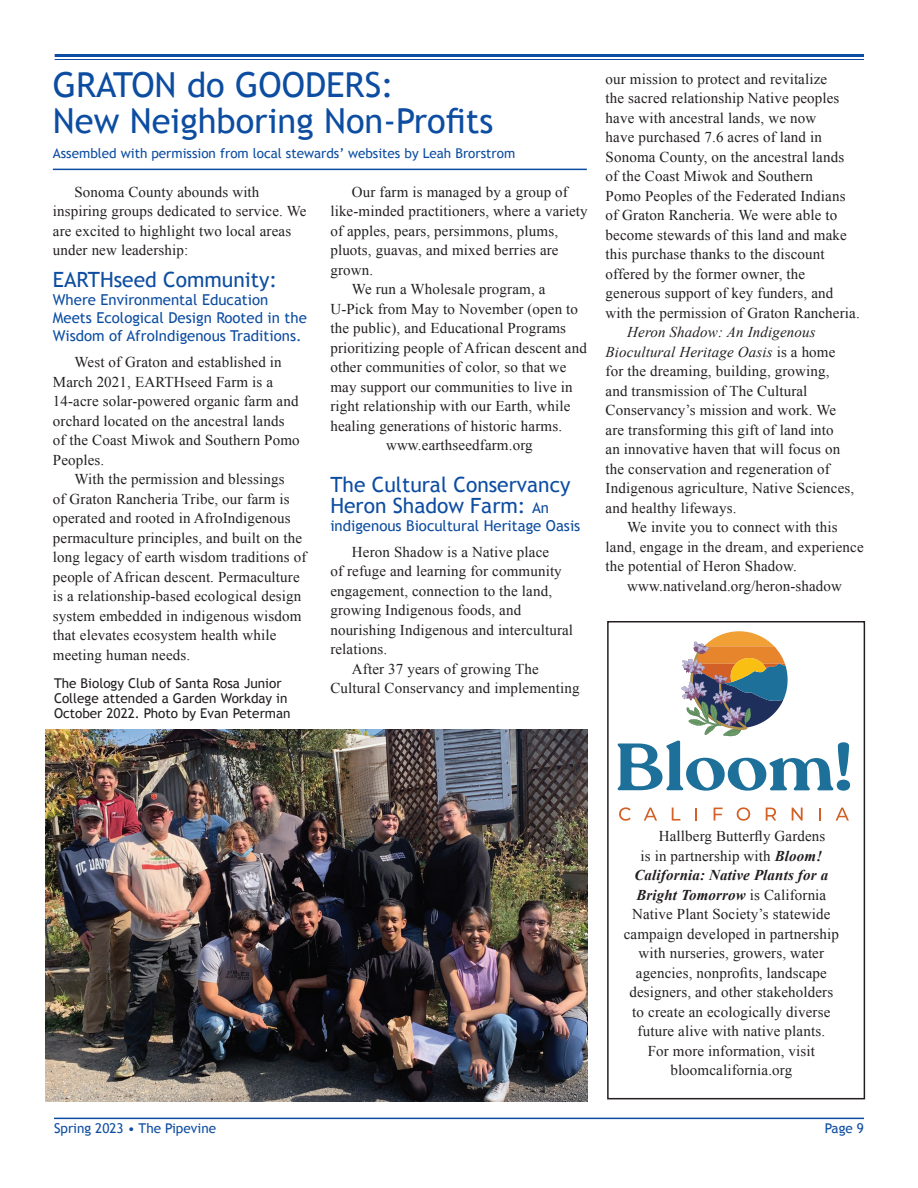
<style>
.page{position:relative;width:918px;height:1188px;background:#fff}
.page>*{position:absolute;margin:0;border:0;box-sizing:border-box;transform-origin:0 0}
.t1{font:34.5px/36px "Trebuchet MS";color:#0d4da1}
.t2{font:21px/21px "Trebuchet MS";color:#0d4da1}
.t3{font:15px/19.5px "Times New Roman";letter-spacing:.01em;color:#231f20}
.t4{font:15px/18px "Trebuchet MS";color:#0d4da1}
.t5{font:italic 700 15px "Times New Roman";letter-spacing:.01em;color:#231f20}
.t6{font:13.5px/15px "Trebuchet MS";color:#231f20}
.t7{font:13.5px "Trebuchet MS";color:#0d4da1}
.s1{font-size:15px}
.s2{font-style:italic}
.s3{font-weight:700;font-style:italic}
.s4{font-weight:400;font-style:normal}
</style>
<div class="page">
<hr style="left:54px;top:1118px;width:810px;height:1px;background:#0d4da1">
<hr style="left:55px;top:54px;width:809px;height:3px;background:#0d4da1">
<hr style="left:55px;top:59px;width:809px;height:1px;background:#0d4da1">
<div style="left:607px;top:621px;width:258px;height:478px;border:2px solid #231f20"></div>
<hr style="left:53px;top:169px;width:534px;height:1px;background:#0d4da1">
<svg style="left:619px;top:807px;width:12px;height:14px"></svg>
<svg style="left:644px;top:808px;width:13px;height:13px"></svg>
<svg style="left:672px;top:808px;width:8px;height:13px"></svg>
<svg style="left:695px;top:808px;width:2px;height:13px"></svg>
<svg style="left:714px;top:808px;width:9px;height:13px"></svg>
<svg style="left:737px;top:807px;width:13px;height:14px"></svg>
<svg style="left:766px;top:808px;width:10px;height:13px"></svg>
<svg style="left:792px;top:808px;width:11px;height:13px"></svg>
<svg style="left:819px;top:808px;width:2px;height:13px"></svg>
<svg style="left:836px;top:808px;width:13px;height:13px"></svg>
<svg style="left:618px;top:631px;width:232px;height:160px"></svg>
<img style="left:45px;top:729px;width:543px;height:373px">
<h1 class="t1" style="left:53px;top:67px;width:442px">GRATON do GOODERS:<br>New Neighboring Non-Profits</h1>
<p class="t7" style="left:53px;top:145px;width:464px">Assembled with permission from local stewards’ websites by Leah Brorstrom</p>
<p class="t3" style="left:352px;top:182px;width:218px">Our farm is managed by a group of</p>
<p class="t3" style="left:330px;top:201px;width:259px">like-minded practitioners, where a variety</p>
<p class="t3" style="left:330px;top:221px;width:229px">of apples, pears, persimmons, plums,</p>
<p class="t3" style="left:330px;top:240px;width:230px">pluots, guavas, and mixed berries are</p>
<p class="t3" style="left:330px;top:260px;width:44px">grown.</p>
<p class="t3" style="left:352px;top:279px;width:195px">We run a Wholesale program, a</p>
<p class="t3" style="left:330px;top:299px;width:249px">U-Pick from May to November (open to</p>
<p class="t3" style="left:330px;top:318px;width:237px">the public), and Educational Programs</p>
<p class="t3" style="left:330px;top:338px;width:258px">prioritizing people of African descent and</p>
<p class="t3" style="left:330px;top:357px;width:238px">other communities of color, so that we</p>
<p class="t3" style="left:330px;top:377px;width:244px">may support our communities to live in</p>
<p class="t3" style="left:330px;top:396px;width:242px">right relationship with our Earth, while</p>
<p class="t3" style="left:330px;top:416px;width:233px">healing generations of historic harms.</p>
<p class="t3" style="left:386px;top:435px;width:148px">www.earthseedfarm.org</p>
<h2 class="t2" style="left:330px;top:474px;width:242px">The Cultural Conservancy<br>Heron Shadow Farm: <span class="s1">An</span></h2>
<p class="t4" style="left:330px;top:516px;width:252px">indigenous Biocultural Heritage Oasis</p>
<p class="t3" style="left:352px;top:542px;width:199px">Heron Shadow is a Native place</p>
<p class="t3" style="left:330px;top:561px;width:233px">of refuge and learning for community</p>
<p class="t3" style="left:330px;top:581px;width:223px">engagement, connection to the land,</p>
<p class="t3" style="left:330px;top:600px;width:192px">growing Indigenous foods, and</p>
<p class="t3" style="left:330px;top:620px;width:244px">nourishing Indigenous and intercultural</p>
<p class="t3" style="left:330px;top:639px;width:58px">relations.</p>
<p class="t3" style="left:352px;top:659px;width:188px">After 37 years of growing The</p>
<p class="t3" style="left:330px;top:678px;width:251px">Cultural Conservancy and implementing</p>
<p class="t3" style="left:53px;top:182px;width:255px;text-indent:22px">Sonoma County abounds with inspiring groups dedicated to service. We are excited to highlight two local areas under new leadership:</p>
<h2 class="t2" style="left:53px;top:269px;width:226px">EARTHseed Community:</h2>
<p class="t4" style="left:53px;top:291px;width:256px">Where Environmental Education<br>Meets Ecological Design Rooted in the<br>Wisdom of AfroIndigenous Traditions.</p>
<p class="t3" style="left:53px;top:352px;width:248px;text-indent:22px">West of Graton and established in<br>March 2021, EARTHseed Farm is a<br>14-acre solar-powered organic farm and orchard located on the ancestral lands of the Coast Miwok and Southern Pomo<br>Peoples.</p>
<p class="t3" style="left:53px;top:469px;width:255px;text-indent:22px">With the permission and blessings<br>of Graton Rancheria Tribe, our farm is operated and rooted in AfroIndigenous permaculture principles, and built on the long legacy of earth wisdom traditions of people of African descent. Permaculture is a relationship-based ecological design system embedded in indigenous wisdom that elevates ecosystem health while meeting human needs.</p>
<p class="t6" style="left:54px;top:676px;width:238px">The Biology Club of Santa Rosa Junior<br>College attended a Garden Workday in<br>October 2022. Photo by Evan Peterman</p>
<p class="t3" style="left:606px;top:69px;width:256px">our mission to protect and revitalize<br>the sacred relationship Native peoples have with ancestral lands, we now<br>have purchased 7.6 acres of land in Sonoma County, on the ancestral lands of the Coast Miwok and Southern<br>Pomo Peoples of the Federated Indians of Graton Rancheria. We were able to become stewards of this land and make this purchase thanks to the discount offered by the former owner, the generous support of key funders, and with the permission of Graton Rancheria.</p>
<p class="t3" style="left:606px;top:322px;width:250px;text-indent:22px"><span class="s2">Heron Shadow: An Indigenous Biocultural Heritage Oasis</span> is a home for the dreaming, building, growing, and transmission of The Cultural Conservancy’s mission and work. We are transforming this gift of land into<br>an innovative haven that will focus on the conservation and regeneration of Indigenous agriculture, Native Sciences, and healthy lifeways.</p>
<p class="t3" style="left:606px;top:517px;width:260px;text-indent:22px">We invite you to connect with this land, engage in the dream, and experience the potential of Heron Shadow.</p>
<p class="t3" style="left:627px;top:576px;width:216px">www.nativeland.org/heron-shadow</p>
<p class="t3" style="left:659px;top:826px;width:168px">Hallberg Butterfly Gardens</p>
<p class="t3" style="left:640px;top:846px;width:183px">is in partnership with <span class="s3">Bloom!</span></p>
<p class="t5" style="left:634px;top:865px;width:195px">California: Native Plants for a</p>
<p class="t5" style="left:636px;top:884px;width:191px">Bright Tomorrow <span class="s4">is California</span></p>
<p class="t3" style="left:632px;top:904px;width:200px">Native Plant Society’s statewide</p>
<p class="t3" style="left:624px;top:924px;width:217px">campaign developed in partnership</p>
<p class="t3" style="left:639px;top:943px;width:187px">with nurseries, growers, water</p>
<p class="t3" style="left:636px;top:963px;width:192px">agencies, nonprofits, landscape</p>
<p class="t3" style="left:629px;top:982px;width:205px">designers, and other stakeholders</p>
<p class="t3" style="left:632px;top:1002px;width:200px">to create an ecologically diverse</p>
<p class="t3" style="left:638px;top:1021px;width:189px">future alive with native plants.</p>
<p class="t3" style="left:648px;top:1041px;width:169px">For more information, visit</p>
<p class="t3" style="left:670px;top:1060px;width:123px">bloomcalifornia.org</p>
<p class="t7" style="left:54px;top:1120px;width:164px">Spring 2023 • The Pipevine</p>
<p class="t7" style="left:825px;top:1120px;width:41px">Page 9</p>
</div>
